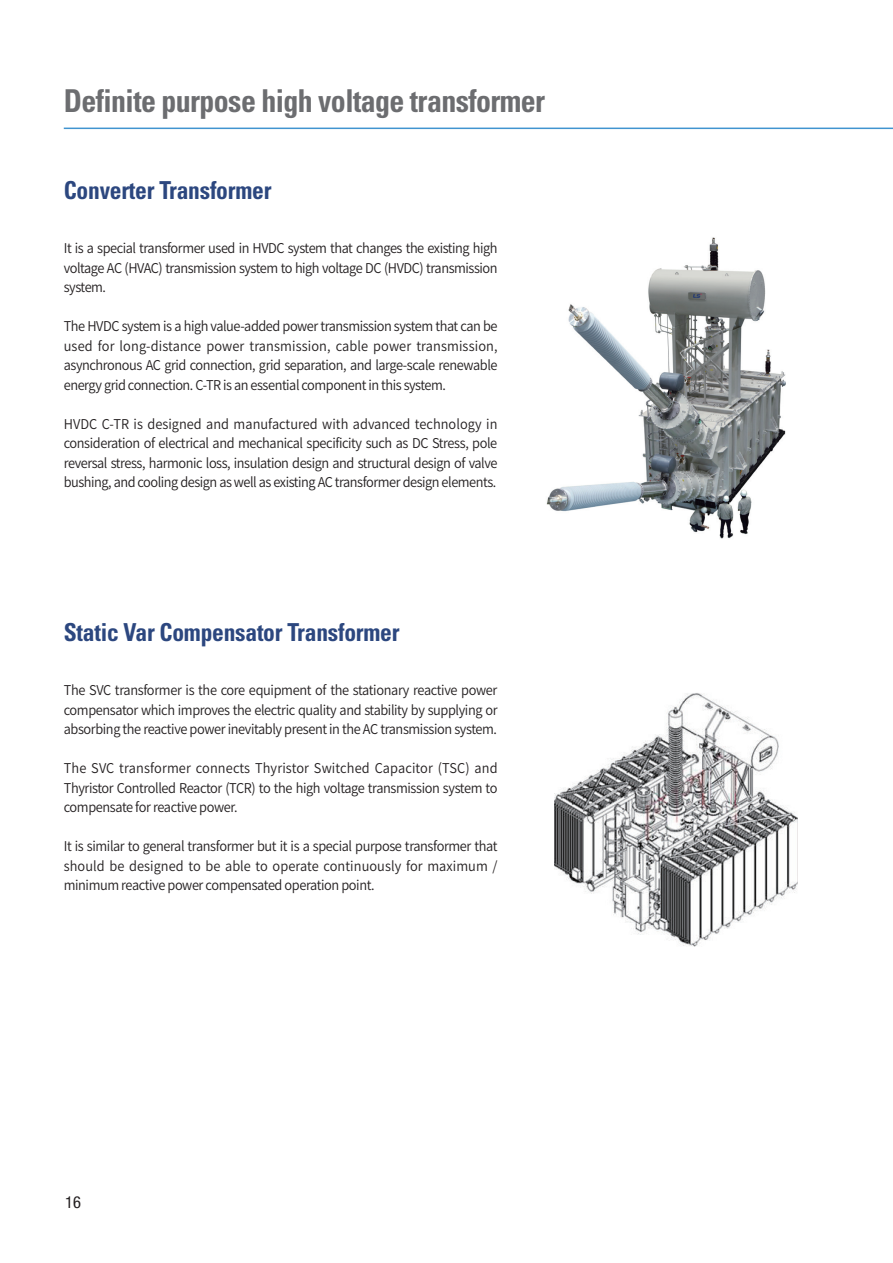
<style>
.page{position:relative;width:893px;height:1263px;background:#fff}
.page>*{position:absolute;margin:0;border:0;box-sizing:border-box;transform-origin:0 0}
.t1{font:700 condensed 31.5px "Univers";letter-spacing:-.02em;color:#6c6d70;scale:.95 1}
.t2{font:700 condensed 24.75px "Univers";letter-spacing:-.01em;color:#2c477f;scale:.95 1}
.t3{font:condensed 16.5px "Helvetica Neue";color:#231f20}
.t4{font:600 13.5px/19.5px "Noto Sans CJ Kkr";letter-spacing:-.035em;color:#231f20;text-align:justify;scale:.95 1}
</style>
<div class="page">
<hr style="left:64px;top:128px;width:829px;height:1px;background:#4194d0">
<img style="left:546px;top:237px;width:240px;height:302px">
<img style="left:554px;top:693px;width:244px;height:254px">
<h1 class="t1" style="left:64px;top:82px;width:508px">Definite purpose high voltage transformer</h1>
<h2 class="t2" style="left:64px;top:175px;width:220px">Converter Transformer</h2>
<p class="t4" style="left:64px;top:239px;width:458px">It is a special transformer used in HVDC system that changes the existing high voltage AC (HVAC) transmission system to high voltage DC (HVDC) transmission system.</p>
<p class="t4" style="left:64px;top:317px;width:458px">The HVDC system is a high value-added power transmission system that can be used for long-distance power transmission, cable power transmission, asynchronous AC grid connection, grid separation, and large-scale renewable energy grid connection. C-TR is an essential component in this system.</p>
<p class="t4" style="left:64px;top:414px;width:458px">HVDC C-TR is designed and manufactured with advanced technology in consideration of electrical and mechanical specificity such as DC Stress, pole reversal stress, harmonic loss, insulation design and structural design of valve bushing, and cooling design as well as existing AC transformer design elements.</p>
<h2 class="t2" style="left:64px;top:616px;width:355px">Static Var Compensator Transformer</h2>
<p class="t4" style="left:64px;top:681px;width:458px">The SVC transformer is the core equipment of the stationary reactive power compensator which improves the electric quality and stability by supplying or absorbing the reactive power inevitably present in the AC transmission system.</p>
<p class="t4" style="left:64px;top:759px;width:458px">The SVC transformer connects Thyristor Switched Capacitor (TSC) and Thyristor Controlled Reactor (TCR) to the high voltage transmission system to compensate for reactive power.</p>
<p class="t4" style="left:64px;top:837px;width:458px">It is similar to general transformer but it is a special purpose transformer that should be designed to be able to operate continuously for maximum / minimum reactive power compensated operation point.</p>
<p class="t3" style="left:65px;top:1193px;width:17px">16</p>
</div>
